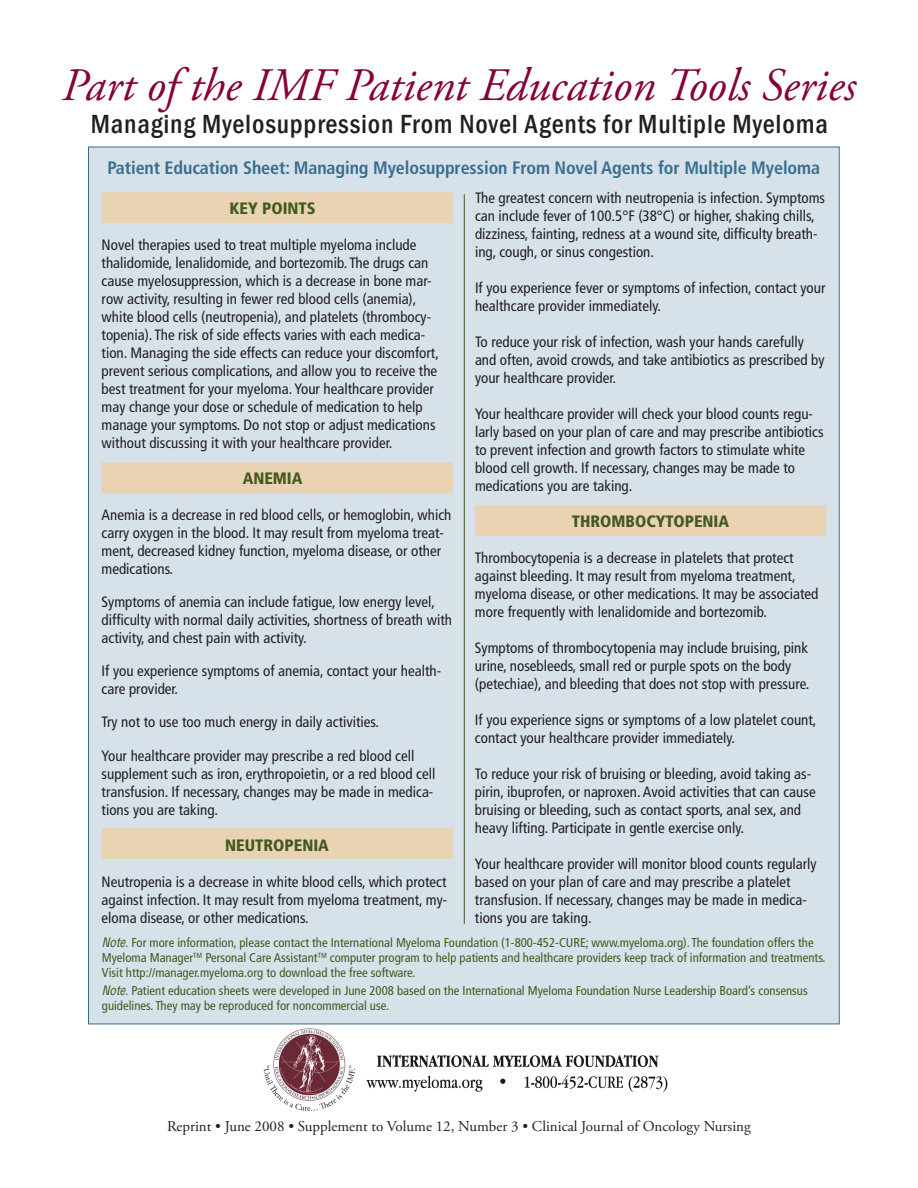
<style>
.page{position:relative;width:918px;height:1188px;background:#fff}
.page>*{position:absolute;margin:0;border:0;box-sizing:border-box;transform-origin:0 0}
.t1{font:italic 46.5px "Adobe Garamond Pro";color:#860037}
.t2{font:500 condensed 27px "Franklin Gothic";letter-spacing:.03em;color:#231f20}
.t3{font:700 condensed 18px "Frutiger LT Std";letter-spacing:-.005em;color:#386e8f}
.t4{font:900 condensed 16.5px "Frutiger LT Std";color:#44591f}
.t5{font:condensed 15px/18px "Frutiger LT Std";color:#231f20}
.t6{font:15px "Adobe Garamond Pro";color:#231f20}
.t7{font:condensed 12.75px/15px "Frutiger LT Std";color:#44591f}
.s1{font-family:"Helvetica";font-style:italic}
</style>
<div class="page">
<div style="left:88px;top:147px;width:751px;height:877px;background:#d6e1ea"></div>
<div style="left:103px;top:193px;width:349px;height:29px;background:#e9d3b3"></div>
<div style="left:102px;top:192px;width:351px;height:31px;border:2px solid #e9d3b3"></div>
<hr style="left:464px;top:194px;width:1px;height:730px;background:#44591f">
<div style="left:103px;top:463px;width:349px;height:29px;background:#e9d3b3"></div>
<div style="left:102px;top:462px;width:351px;height:31px;border:2px solid #e9d3b3"></div>
<div style="left:103px;top:829px;width:349px;height:29px;background:#e9d3b3"></div>
<div style="left:102px;top:828px;width:351px;height:31px;border:2px solid #e9d3b3"></div>
<div style="left:476px;top:506px;width:349px;height:29px;background:#e9d3b3"></div>
<div style="left:475px;top:505px;width:351px;height:31px;border:2px solid #e9d3b3"></div>
<img style="left:263px;top:1028px;width:405px;height:83px">
<p class="t1" style="left:62px;top:57px;width:796px">Part of the IMF Patient Education Tools Series</p>
<p class="t2" style="left:91px;top:106px;width:738px">Managing Myelosuppression From Novel Agents for Multiple Myeloma</p>
<p class="t3" style="left:108px;top:157px;width:714px">Patient Education Sheet: Managing Myelosuppression From Novel Agents for Multiple Myeloma</p>
<p class="t4" style="left:230px;top:198px;width:88px">KEY POINTS</p>
<p class="t5" style="left:102px;top:236px;width:339px">Novel therapies used to treat multiple myeloma include thalidomide, lenalidomide, and bortezomib. The drugs can cause myelosuppression, which is a decrease in bone mar&shy;row activity, resulting in fewer red blood cells (anemia), white blood cells (neutropenia), and platelets (thrombocy&shy;topenia). The risk of side effects varies with each medica&shy;tion. Managing the side effects can reduce your discomfort, prevent serious complications, and allow you to receive the best treatment for your myeloma. Your healthcare provider may change your dose or schedule of medication to help manage your symptoms. Do not stop or adjust medications without discussing it with your healthcare provider.</p>
<p class="t4" style="left:243px;top:468px;width:61px">ANEMIA</p>
<p class="t5" style="left:102px;top:506px;width:351px">Anemia is a decrease in red blood cells, or hemoglobin, which carry oxygen in the blood. It may result from myeloma treat&shy;ment, decreased kidney function, myeloma disease, or other medications.</p>
<p class="t5" style="left:102px;top:593px;width:352px">Symptoms of anemia can include fatigue, low energy level, difficulty with normal daily activities, shortness of breath with activity, and chest pain with activity.</p>
<p class="t5" style="left:102px;top:662px;width:341px">If you experience symptoms of anemia, contact your health&shy;care provider.</p>
<p class="t5" style="left:102px;top:713px;width:279px">Try not to use too much energy in daily activities.</p>
<p class="t5" style="left:102px;top:747px;width:335px">Your healthcare provider may prescribe a red blood cell supplement such as iron, erythropoietin, or a red blood cell transfusion. If necessary, changes may be made in medica&shy;tions you are taking.</p>
<p class="t4" style="left:225px;top:835px;width:105px">NEUTROPENIA</p>
<p class="t5" style="left:102px;top:873px;width:347px;text-align:justify">Neutropenia is a decrease in white blood cells, which protect against infection. It may result from myeloma treatment, my&shy;eloma disease, or other medications.</p>
<p class="t5" style="left:475px;top:189px;width:352px">The greatest concern with neutropenia is infection. Symptoms can include fever of 100.5°F (38°C) or higher, shaking chills, dizziness, fainting, redness at a wound site, difficulty breath&shy;ing, cough, or sinus congestion.</p>
<p class="t5" style="left:475px;top:279px;width:352px">If you experience fever or symptoms of infection, contact your healthcare provider immediately.</p>
<p class="t5" style="left:475px;top:333px;width:351px">To reduce your risk of infection, wash your hands carefully and often, avoid crowds, and take antibiotics as prescribed by your healthcare provider.</p>
<p class="t5" style="left:475px;top:405px;width:350px">Your healthcare provider will check your blood counts regu&shy;larly based on your plan of care and may prescribe antibiotics to prevent infection and growth factors to stimulate white blood cell growth. If necessary, changes may be made to medications you are taking.</p>
<p class="t4" style="left:572px;top:512px;width:159px">THROMBOCYTOPENIA</p>
<p class="t5" style="left:475px;top:549px;width:345px">Thrombocytopenia is a decrease in platelets that protect against bleeding. It may result from myeloma treatment, myeloma disease, or other medications. It may be associated more frequently with lenalidomide and bortezomib.</p>
<p class="t5" style="left:475px;top:639px;width:336px">Symptoms of thrombocytopenia may include bruising, pink urine, nosebleeds, small red or purple spots on the body (petechiae), and bleeding that does not stop with pressure.</p>
<p class="t5" style="left:475px;top:711px;width:343px">If you experience signs or symptoms of a low platelet count, contact your healthcare provider immediately.</p>
<p class="t5" style="left:475px;top:765px;width:342px">To reduce your risk of bruising or bleeding, avoid taking as&shy;pirin, ibuprofen, or naproxen. Avoid activities that can cause bruising or bleeding, such as contact sports, anal sex, and heavy lifting. Participate in gentle exercise only.</p>
<p class="t5" style="left:475px;top:855px;width:343px">Your healthcare provider will monitor blood counts regularly based on your plan of care and may prescribe a platelet transfusion. If necessary, changes may be made in medica&shy;tions you are taking.</p>
<p class="t7" style="left:102px;top:936px;width:725px"><span class="s1">Note.</span> For more information, please contact the International Myeloma Foundation (1-800-452-CURE; www.myeloma.org). The foundation offers the<br>Myeloma Manager<sup>TM</sup> Personal Care Assistant<sup>TM</sup> computer program to help patients and healthcare providers keep track of information and treatments.<br>Visit http://manager.myeloma.org to download the free software.</p>
<p class="t7" style="left:102px;top:984px;width:707px"><span class="s1">Note.</span> Patient education sheets were developed in June 2008 based on the International Myeloma Foundation Nurse Leadership Board’s consensus guidelines. They may be reproduced for noncommercial use.</p>
<p class="t6" style="left:167px;top:1118px;width:585px">Reprint • June 2008 • Supplement to Volume 12, Number 3 • Clinical Journal of Oncology Nursing</p>
</div>
